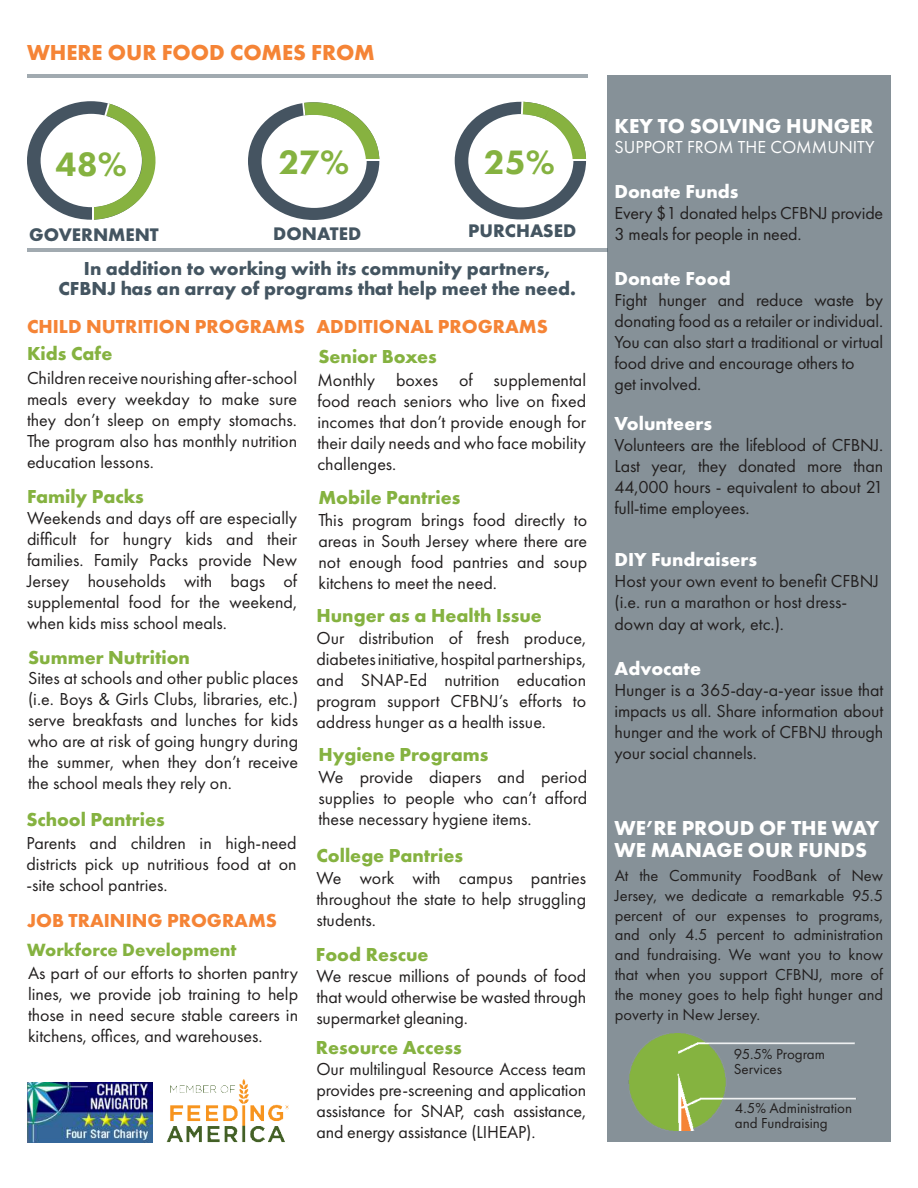
<style>
.page{position:relative;width:918px;height:1188px;background:#fff}
.page>*{position:absolute;margin:0;border:0;box-sizing:border-box;transform-origin:0 0}
.t1{font:800 35.1px "Futura PT";color:#85b240}
.t2{font:700 22.5px "Futura PT";color:#f58436}
.t3{font:700 21px/22.5px "Futura PT";color:#fff}
.t4{font:700 19.5px "Futura PT";color:#85b240}
.t5{font:700 19.5px/19.5px "Futura PT";color:#445561;text-align:center}
.t6{font:700 19.5px "Futura PT";color:#f58436}
.t7{font:700 19.5px "Futura PT";color:#fff}
.t8{font:700 18.9px "Futura PT";color:#445561}
.t9{font:700 18.3px "Futura PT";color:#85b240}
.t10{font:18px/21px "Futura PT";color:#221f1f;text-align:justify}
.t11{font:18px "Futura PT";color:#fff}
.t12{font:16.5px/19.8px "Futura PT";color:#221f1f;text-align:justify}
.t13{font:15px/15px "Futura PT";color:#221f1f}
</style>
<div class="page">
<div style="left:27px;top:101px;width:128px;height:119px;background:#455461;border-radius:50%"></div>
<div style="left:41px;top:114px;width:101px;height:93px;background:#fff;border-radius:50%"></div>
<svg style="left:92px;top:103px;width:64px;height:117px"></svg>
<div style="left:455px;top:102px;width:131px;height:117px;background:#455461;border-radius:50%"></div>
<div style="left:468px;top:114px;width:105px;height:93px;background:#fff;border-radius:50%"></div>
<div style="left:608px;top:75px;width:283px;height:1067px;background:#869198"></div>
<hr style="left:27px;top:75px;width:560px;height:3px;background:#445561">
<hr style="left:27px;top:249px;width:581px;height:3px;background:#445561">
<img style="left:628px;top:1033px;width:229px;height:97px">
<img style="left:27px;top:1082px;width:125px;height:60px">
<img style="left:166px;top:1079px;width:123px;height:63px">
<div style="left:248px;top:102px;width:131px;height:118px;background:#455461;border-radius:50%"></div>
<div style="left:262px;top:115px;width:105px;height:93px;background:#fff;border-radius:50%"></div>
<svg style="left:521px;top:101px;width:65px;height:59px"></svg>
<svg style="left:302px;top:102px;width:78px;height:59px"></svg>
<p class="t2" style="left:27px;top:44px;width:349px">WHERE OUR FOOD COMES FROM</p>
<h1 class="t1" style="left:56px;top:143px;width:73px">48%</h1>
<h1 class="t1" style="left:484px;top:141px;width:73px">25%</h1>
<h1 class="t1" style="left:279px;top:141px;width:72px">27%</h1>
<p class="t8" style="left:29px;top:227px;width:131px">GOVERNMENT</p>
<p class="t8" style="left:273px;top:226px;width:89px">DONATED</p>
<p class="t8" style="left:468px;top:223px;width:109px">PURCHASED</p>
<p class="t5" style="left:58px;top:260px;width:519px">In addition to working with its community partners,<br>CFBNJ has an array of programs that help meet the need.</p>
<p class="t6" style="left:316px;top:318px;width:233px">ADDITIONAL PROGRAMS</p>
<p class="t4" style="left:318px;top:348px;width:120px">Senior Boxes</p>
<p class="t10" style="left:317px;top:370px;width:270px">Monthly boxes of supplemental food reach seniors who live on fixed incomes that don’t provide enough for their daily needs and who face mobility challenges.</p>
<p class="t4" style="left:318px;top:490px;width:144px">Mobile Pantries</p>
<p class="t10" style="left:318px;top:510px;width:270px">This program brings food directly to areas in South Jersey where there are not enough food pantries and soup kitchens to meet the need.</p>
<p class="t4" style="left:316px;top:607px;width:227px">Hunger as a Health Issue</p>
<p class="t10" style="left:316px;top:628px;width:271px">Our distribution of fresh produce, diabetes initiative, hospital partnerships, and SNAP-Ed nutrition education program support CFBNJ’s efforts to address hunger as a health issue.</p>
<p class="t4" style="left:318px;top:747px;width:171px">Hygiene Programs</p>
<p class="t10" style="left:318px;top:768px;width:270px">We provide diapers and period supplies to people who can’t afford these necessary hygiene items.</p>
<p class="t4" style="left:316px;top:848px;width:148px">College Pantries</p>
<p class="t10" style="left:316px;top:869px;width:271px">We work with campus pantries throughout the state to help struggling students.</p>
<p class="t4" style="left:316px;top:947px;width:114px">Food Rescue</p>
<p class="t10" style="left:316px;top:967px;width:271px">We rescue millions of pounds of food that would otherwise be wasted through supermarket gleaning.</p>
<p class="t6" style="left:27px;top:318px;width:279px">CHILD NUTRITION PROGRAMS</p>
<p class="t4" style="left:27px;top:346px;width:87px">Kids Cafe</p>
<p class="t10" style="left:27px;top:369px;width:272px">Children receive nourishing after-school meals every weekday to make sure they don’t sleep on empty stomachs.<br>The program also has monthly nutrition education lessons.</p>
<p class="t4" style="left:27px;top:488px;width:118px">Family Packs</p>
<p class="t10" style="left:27px;top:509px;width:272px">Weekends and days off are especially difficult for hungry kids and their families. Family Packs provide New Jersey households with bags of supplemental food for the weekend, when kids miss school meals.</p>
<p class="t4" style="left:28px;top:650px;width:164px">Summer Nutrition</p>
<p class="t10" style="left:28px;top:669px;width:272px">Sites at schools and other public places (i.e. Boys &amp; Girls Clubs, libraries, etc.) serve breakfasts and lunches for kids who are at risk of going hungry during the summer, when they don’t receive the school meals they rely on.</p>
<p class="t4" style="left:26px;top:811px;width:140px">School Pantries</p>
<p class="t10" style="left:26px;top:834px;width:272px">Parents and children in high-need districts pick up nutritious food at on -site school pantries.</p>
<p class="t6" style="left:27px;top:913px;width:252px">JOB TRAINING PROGRAMS</p>
<p class="t9" style="left:27px;top:943px;width:211px">Workforce Development</p>
<p class="t10" style="left:28px;top:964px;width:272px">As part of our efforts to shorten pantry lines, we provide job training to help those in need secure stable careers in kitchens, offices, and warehouses.</p>
<p class="t4" style="left:316px;top:1040px;width:147px">Resource Access</p>
<p class="t10" style="left:316px;top:1060px;width:271px">Our multilingual Resource Access team provides pre-screening and application assistance for SNAP, cash assistance, and energy assistance (LIHEAP).</p>
<p class="t3" style="left:615px;top:117px;width:260px">KEY TO SOLVING HUNGER</p>
<p class="t11" style="left:615px;top:140px;width:262px">SUPPORT FROM THE COMMUNITY</p>
<p class="t7" style="left:615px;top:184px;width:125px">Donate Funds</p>
<p class="t10" style="left:615px;top:204px;width:270px">Every $1 donated helps CFBNJ provide<br>3 meals for people in need.</p>
<p class="t7" style="left:615px;top:271px;width:118px">Donate Food</p>
<p class="t10" style="left:615px;top:291px;width:270px;text-align:left">Fight hunger and reduce waste by donating food as a retailer or individual.<br>You can also start a traditional or virtual food drive and encourage others to<br>get involved.</p>
<p class="t7" style="left:615px;top:416px;width:99px">Volunteers</p>
<p class="t10" style="left:615px;top:436px;width:270px">Volunteers are the lifeblood of CFBNJ.<br>Last year, they donated more than 44,000 hours - equivalent to about 21 full-time employees.</p>
<p class="t7" style="left:615px;top:551px;width:144px">DIY Fundraisers</p>
<p class="t10" style="left:615px;top:571px;width:266px;line-height:21.6px;text-align:left">Host your own event to benefit CFBNJ (i.e. run a marathon or host dress&shy;down day at work, etc.).</p>
<p class="t7" style="left:615px;top:661px;width:88px">Advocate</p>
<p class="t10" style="left:615px;top:681px;width:270px">Hunger is a 365-day-a-year issue that impacts us all. Share information about hunger and the work of CFBNJ through your social channels.</p>
<p class="t3" style="left:615px;top:818px;width:266px">WE’RE PROUD OF THE WAY<br>WE MANAGE OUR FUNDS</p>
<p class="t12" style="left:615px;top:867px;width:270px">At the Community FoodBank of New Jersey, we dedicate a remarkable 95.5 percent of our expenses to programs, and only 4.5 percent to administration and fundraising. We want you to know that when you support CFBNJ, more of the money goes to help fight hunger and poverty in New Jersey.</p>
<p class="t13" style="left:734px;top:1048px;width:93px">95.5% Program<br>Services</p>
<p class="t13" style="left:735px;top:1102px;width:119px">4.5% Administration and Fundraising</p>
</div>
